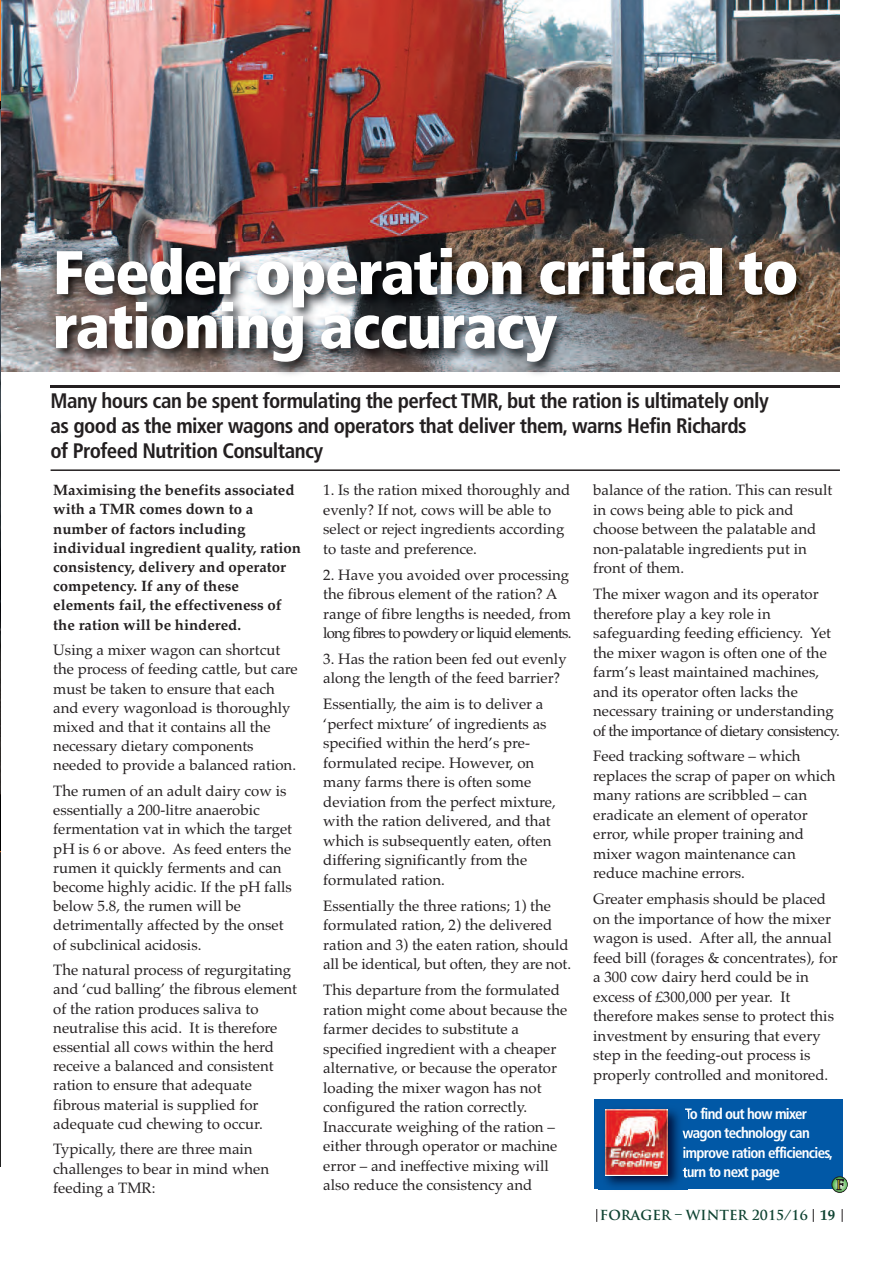
<style>
.page{position:relative;width:893px;height:1263px;background:#fff}
.page>*{position:absolute;margin:0;border:0;box-sizing:border-box;transform-origin:0 0}
.t1{font:900 condensed 61.5px/54px "Frutiger";letter-spacing:-.02em;color:#fff}
.t2{font:700 condensed 21px/25.2px "Frutiger";letter-spacing:-.025em;color:#231f20}
.t3{font:15px/19.5px "Palatino";color:#231f20}
.t4{font:700 15px/19.2px "Palatino";color:#231f20}
.t5{font:700 condensed 15px/19.5px "Frutiger";letter-spacing:-.05em;color:#fff}
.t6{font:700 13.5px "Trajan Pro";color:#0e4331}
.s1{font-family:"Palatino";font-size:15px}
</style>
<div class="page">
<div style="left:594px;top:1099px;width:249px;height:90px;background:#0158a6"></div>
<hr style="left:51px;top:469px;width:789px;height:2px;background:#231f20">
<img style="left:1px;top:0;width:839px;height:372px">
<img style="left:50px;top:372px;width:790px;height:16px">
<hr style="left:51px;top:385px;width:789px;height:2px;background:#231f20">
<img style="left:17px;top:235px;width:823px;height:137px">
<svg style="left:813px;top:1209px;width:1px;height:13px"></svg>
<svg style="left:842px;top:1209px;width:1px;height:13px"></svg>
<svg style="left:596px;top:1209px;width:1px;height:13px"></svg>
<img style="left:598px;top:1109px;width:89px;height:81px">
<svg style="left:682px;top:1129px;width:5px;height:10px"></svg>
<svg style="left:683px;top:1146px;width:4px;height:13px"></svg>
<svg style="left:683px;top:1167px;width:4px;height:12px"></svg>
<img style="left:605px;top:1110px;width:62px;height:65px">
<svg style="left:832px;top:1176px;width:16px;height:16px"></svg>
<hr style="left:0;top:0;width:1px;height:106px;background:#f47d27">
<hr style="left:0;top:793px;width:1px;height:58px;background:#000">
<hr style="left:0;top:851px;width:1px;height:315px;background:#212121">
<img style="left:0;top:110px;width:1px;height:683px">
<h1 class="t1" style="left:53px;top:251px;width:747px">Feeder operation critical to rationing accuracy</h1>
<h2 class="t2" style="left:51px;top:390px;width:720px">Many hours can be spent formulating the perfect TMR, but the ration is ultimately only as good as the mixer wagons and operators that deliver them, warns Hefin Richards of Profeed Nutrition Consultancy</h2>
<p class="t4" style="left:53px;top:480px;width:249px">Maximising the benefits associated with a TMR comes down to a number of factors including individual ingredient quality, ration consistency, delivery and operator competency. If any of these elements fail, the effectiveness of the ration will be hindered.</p>
<p class="t3" style="left:53px;top:640px;width:246px">Using a mixer wagon can shortcut the process of feeding cattle, but care must be taken to ensure that each and every wagonload is thoroughly mixed and that it contains all the necessary dietary components needed to provide a balanced ration.</p>
<p class="t3" style="left:53px;top:781px;width:240px">The rumen of an adult dairy cow is essentially a 200-litre anaerobic fermentation vat in which the target pH is 6 or above. As feed enters the rumen it quickly ferments and can become highly acidic. If the pH falls below 5.8, the rumen will be detrimentally affected by the onset of subclinical acidosis.</p>
<p class="t3" style="left:53px;top:960px;width:245px">The natural process of regurgitating and ‘cud balling’ the fibrous element of the ration produces saliva to neutralise this acid. It is therefore essential all cows within the herd receive a balanced and consistent ration to ensure that adequate fibrous material is supplied for adequate cud chewing to occur.</p>
<p class="t3" style="left:53px;top:1139px;width:217px">Typically, there are three main challenges to bear in mind when feeding a TMR:</p>
<p class="t3" style="left:593px;top:480px;width:241px">balance of the ration. This can result in cows being able to pick and choose between the palatable and non-palatable ingredients put in front of them.</p>
<p class="t3" style="left:593px;top:584px;width:248px">The mixer wagon and its operator therefore play a key role in safeguarding feeding efficiency. Yet the mixer wagon is often one of the farm’s least maintained machines, and its operator often lacks the necessary training or understanding of the importance of dietary consistency.</p>
<p class="t3" style="left:593px;top:746px;width:244px">Feed tracking software – which replaces the scrap of paper on which many rations are scribbled – can eradicate an element of operator error, while proper training and mixer wagon maintenance can reduce machine errors.</p>
<p class="t3" style="left:593px;top:889px;width:246px">Greater emphasis should be placed on the importance of how the mixer wagon is used. After all, the annual feed bill (forages &amp; concentrates), for a 300 cow dairy herd could be in excess of £300,000 per year. It therefore makes sense to protect this investment by ensuring that every step in the feeding-out process is properly controlled and monitored.</p>
<p class="t3" style="left:323px;top:480px;width:249px">1. Is the ration mixed thoroughly and evenly? If not, cows will be able to select or reject ingredients according to taste and preference.</p>
<p class="t3" style="left:323px;top:565px;width:250px">2. Have you avoided over processing the fibrous element of the ration? A range of fibre lengths is needed, from long fibres to powdery or liquid elements.</p>
<p class="t3" style="left:323px;top:649px;width:245px">3. Has the ration been fed out evenly along the length of the feed barrier?</p>
<p class="t3" style="left:323px;top:694px;width:234px">Essentially, the aim is to deliver a ‘perfect mixture’ of ingredients as specified within the herd’s pre&shy;formulated recipe. However, on many farms there is often some deviation from the perfect mixture, with the ration delivered, and that which is subsequently eaten, often differing significantly from the formulated ration.</p>
<p class="t3" style="left:323px;top:896px;width:249px">Essentially the three rations; 1) the formulated ration, 2) the delivered ration and 3) the eaten ration, should all be identical, but often, they are not.</p>
<p class="t3" style="left:323px;top:980px;width:246px">This departure from the formulated ration might come about because the farmer decides to substitute a specified ingredient with a cheaper alternative, or because the operator loading the mixer wagon has not configured the ration correctly.<br>Inaccurate weighing of the ration – either through operator or machine error – and ineffective mixing will also reduce the consistency and</p>
<p class="t5" style="left:682px;top:1105px;width:152px">To find out how mixer wagon technology can improve ration efficiencies, turn to next page</p>
<p class="t6" style="left:600px;top:1208px;width:237px">FORAGER – WINTER 2015/16 <span class="s1">19</span></p>
</div>
